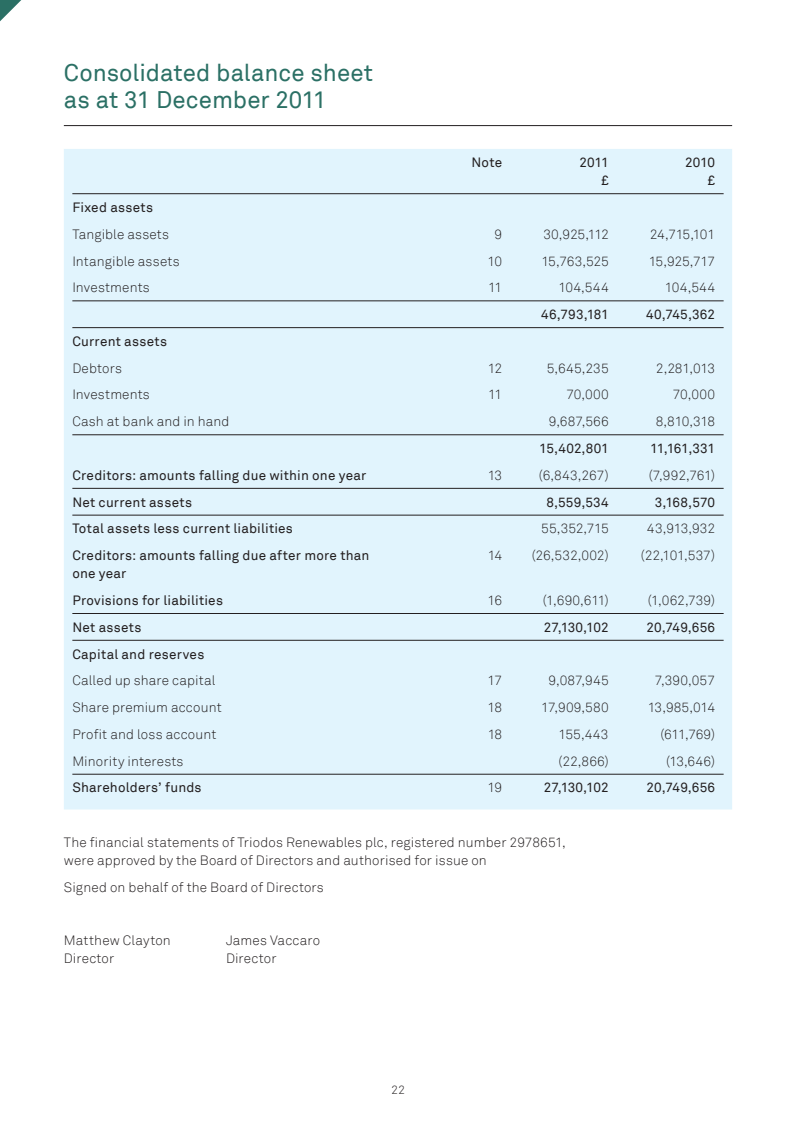
<style>
.page{position:relative;width:796px;height:1136px;background:#fff}
.page>*{position:absolute;margin:0;border:0;box-sizing:border-box;transform-origin:0 0}
.t1{font:24px/27px "Akkurat";color:#2b7065}
.t2{font:300 13.5px/18px "Akkurat";letter-spacing:.01em;color:#231f20}
.t3{font:13.5px/18px "Akkurat";letter-spacing:.015em;color:#231f20;text-align:right}
.t4{font:300 12px "Akkurat";color:#231f20}
</style>
<div class="page">
<svg style="left:0;top:0;width:22px;height:22px"></svg>
<hr style="left:64px;top:125px;width:667px;height:1px;background:#231f20">
<div style="left:64px;top:149px;width:667px;height:660px;background:#e1f4fd"></div>
<hr style="left:72px;top:193px;width:651px;height:1px;background:#231f20">
<hr style="left:72px;top:300px;width:651px;height:1px;background:#231f20">
<hr style="left:72px;top:327px;width:651px;height:1px;background:#231f20">
<hr style="left:72px;top:434px;width:651px;height:1px;background:#231f20">
<hr style="left:72px;top:488px;width:651px;height:1px;background:#231f20">
<hr style="left:72px;top:515px;width:651px;height:1px;background:#231f20">
<hr style="left:72px;top:613px;width:651px;height:1px;background:#231f20">
<hr style="left:72px;top:640px;width:651px;height:1px;background:#231f20">
<hr style="left:72px;top:773px;width:651px;height:1px;background:#231f20">
<h1 class="t1" style="left:64px;top:59px;width:310px">Consolidated balance sheet as at 31 December 2011</h1>
<p class="t3" style="left:471px;top:153px;width:32px">Note</p>
<p class="t3" style="left:579px;top:153px;width:31px">201 1 £</p>
<p class="t3" style="left:684px;top:153px;width:31px">2010 £</p>
<p class="t3" style="left:72px;top:198px;width:82px">Fixed assets</p>
<p class="t2" style="left:72px;top:225px;width:98px">Tangible assets</p>
<p class="t2" style="left:494px;top:225px;width:9px">9</p>
<p class="t2" style="left:543px;top:225px;width:67px">30,925,112</p>
<p class="t2" style="left:649px;top:225px;width:67px">24,715,101</p>
<p class="t2" style="left:72px;top:251px;width:109px">Intangible assets</p>
<p class="t2" style="left:487px;top:251px;width:16px">10</p>
<p class="t2" style="left:541px;top:251px;width:69px">15,763,525</p>
<p class="t2" style="left:648px;top:251px;width:68px">15,925,717</p>
<p class="t2" style="left:72px;top:278px;width:79px">Investments</p>
<p class="t2" style="left:488px;top:278px;width:16px">11</p>
<p class="t2" style="left:558px;top:278px;width:52px">104,544</p>
<p class="t2" style="left:664px;top:278px;width:52px">104,544</p>
<p class="t3" style="left:541px;top:305px;width:69px">46,793,181</p>
<p class="t3" style="left:645px;top:305px;width:70px">40,745,362</p>
<p class="t3" style="left:72px;top:332px;width:96px">Current assets</p>
<p class="t2" style="left:72px;top:358px;width:51px">Debtors</p>
<p class="t2" style="left:487px;top:358px;width:16px">12</p>
<p class="t2" style="left:546px;top:358px;width:63px">5,645,235</p>
<p class="t2" style="left:655px;top:358px;width:61px">2,281,013</p>
<p class="t2" style="left:72px;top:385px;width:79px">Investments</p>
<p class="t2" style="left:488px;top:385px;width:16px">11</p>
<p class="t2" style="left:566px;top:385px;width:44px">70,000</p>
<p class="t2" style="left:672px;top:385px;width:44px">70,000</p>
<p class="t2" style="left:72px;top:412px;width:158px">Cash at bank and in hand</p>
<p class="t2" style="left:548px;top:412px;width:62px">9,687,566</p>
<p class="t2" style="left:655px;top:412px;width:61px">8,810,318</p>
<p class="t3" style="left:539px;top:439px;width:71px">15,402,801</p>
<p class="t3" style="left:650px;top:439px;width:66px">11,161,331</p>
<p class="t3" style="left:72px;top:466px;width:295px">Creditors: amounts falling due within one year</p>
<p class="t2" style="left:487px;top:466px;width:16px">13</p>
<p class="t2" style="left:538px;top:466px;width:71px">(6,843,267)</p>
<p class="t2" style="left:648px;top:466px;width:68px">(7,992,761)</p>
<p class="t3" style="left:72px;top:492px;width:121px">Net current assets</p>
<p class="t3" style="left:546px;top:492px;width:64px">8,559,534</p>
<p class="t3" style="left:654px;top:492px;width:62px">3,168,570</p>
<p class="t3" style="left:72px;top:519px;width:222px">Total assets less current liabilities</p>
<p class="t2" style="left:541px;top:519px;width:69px">55,352,715</p>
<p class="t2" style="left:646px;top:519px;width:70px">43,913,932</p>
<p class="t3" style="left:72px;top:546px;width:298px;text-align:left">Creditors: amounts falling due after more than one year</p>
<p class="t2" style="left:487px;top:546px;width:16px">14</p>
<p class="t2" style="left:531px;top:546px;width:78px">(26,532,002)</p>
<p class="t2" style="left:640px;top:546px;width:76px">(22,101,537)</p>
<p class="t3" style="left:72px;top:591px;width:152px">Provisions for liabilities</p>
<p class="t2" style="left:487px;top:591px;width:16px">16</p>
<p class="t2" style="left:542px;top:591px;width:67px">(1,690,611)</p>
<p class="t2" style="left:647px;top:591px;width:69px">(1,062,739)</p>
<p class="t3" style="left:72px;top:617px;width:71px">Net assets</p>
<p class="t3" style="left:543px;top:617px;width:66px">27,130,102</p>
<p class="t3" style="left:646px;top:617px;width:70px">20,749,656</p>
<p class="t3" style="left:72px;top:644px;width:133px">Capital and reserves</p>
<p class="t2" style="left:72px;top:671px;width:144px">Called up share capital</p>
<p class="t2" style="left:487px;top:671px;width:16px">17</p>
<p class="t2" style="left:548px;top:671px;width:62px">9,087,945</p>
<p class="t2" style="left:654px;top:671px;width:62px">7,390,057</p>
<p class="t2" style="left:72px;top:698px;width:151px">Share premium account</p>
<p class="t2" style="left:487px;top:698px;width:16px">18</p>
<p class="t2" style="left:541px;top:698px;width:69px">17,909,580</p>
<p class="t2" style="left:647px;top:698px;width:69px">13,985,014</p>
<p class="t2" style="left:72px;top:724px;width:145px">Profit and loss account</p>
<p class="t2" style="left:487px;top:724px;width:16px">18</p>
<p class="t2" style="left:558px;top:724px;width:51px">155,443</p>
<p class="t2" style="left:660px;top:724px;width:56px">(611,769)</p>
<p class="t2" style="left:72px;top:751px;width:113px">Minority interests</p>
<p class="t2" style="left:558px;top:751px;width:52px">(22,866)</p>
<p class="t2" style="left:665px;top:751px;width:51px">(13,646)</p>
<p class="t3" style="left:72px;top:778px;width:131px">Shareholders’ funds</p>
<p class="t2" style="left:487px;top:778px;width:16px">19</p>
<p class="t3" style="left:543px;top:778px;width:66px">27,130,102</p>
<p class="t3" style="left:646px;top:778px;width:70px">20,749,656</p>
<p class="t2" style="left:64px;top:833px;width:503px">The financial statements of Triodos Renewables plc, registered number 2978651, were approved by the Board of Directors and authorised for issue on</p>
<p class="t2" style="left:64px;top:877px;width:261px">Signed on behalf of the Board of Directors</p>
<p class="t2" style="left:64px;top:930px;width:108px">Matthew Clayton</p>
<p class="t2" style="left:226px;top:930px;width:96px">James Vaccaro</p>
<p class="t2" style="left:64px;top:948px;width:52px">Director</p>
<p class="t2" style="left:226px;top:948px;width:52px">Director</p>
<p class="t4" style="left:391px;top:1081px;width:15px">22</p>
</div>
